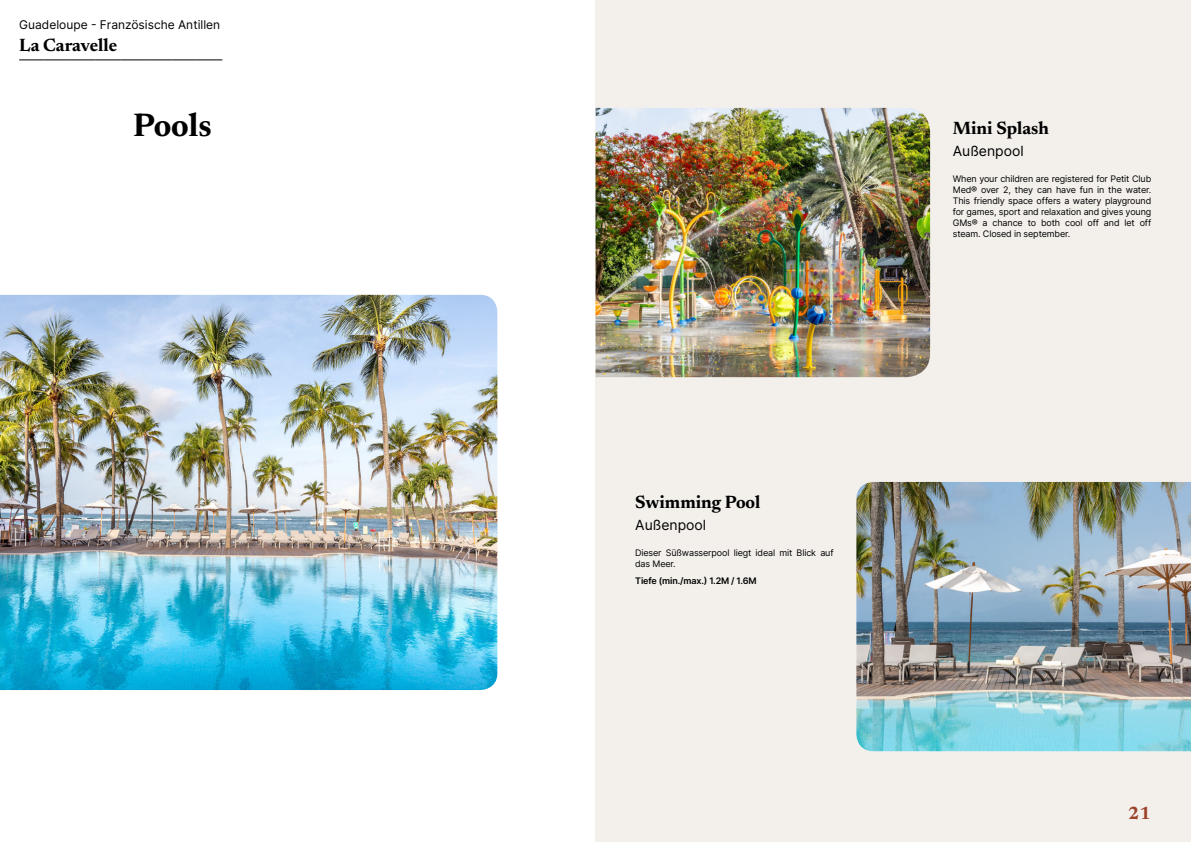
<style>
.page{position:relative;width:1191px;height:842px;background:#fff}
.page>*{position:absolute;margin:0;border:0;box-sizing:border-box;transform-origin:0 0}
.t1{font:700 33px "Newsreader 24 pt";color:#000}
.t2{font:700 18px "Newsreader 24 pt";color:#000}
.t3{font:700 18px "Newsreader 24 pt";color:#9d432c}
.t4{font:14px "Inter";color:#000}
.t5{font:12px "Inter";color:#000}
.t6{font:9px/11px "Inter";letter-spacing:-.015em;color:#000;text-align:justify}
.t7{font:600 9px "Inter";letter-spacing:-.015em;color:#000}
</style>
<div class="page">
<div style="left:595px;top:0;width:596px;height:842px;background:#f3f0ec"></div>
<img style="left:0;top:295px;width:497px;height:395px">
<img style="left:595px;top:108px;width:335px;height:269px">
<img style="left:856px;top:482px;width:335px;height:269px">
<svg style="left:20px;top:60px;width:202px;height:1px"></svg>
<h3 class="t5" style="left:19px;top:15px;width:202px">Guadeloupe - Französische Antillen</h3>
<h2 class="t2" style="left:19px;top:32px;width:100px">La Caravelle</h2>
<h1 class="t1" style="left:133px;top:101px;width:80px">Pools</h1>
<h2 class="t2" style="left:635px;top:489px;width:127px">Swimming Pool</h2>
<h3 class="t4" style="left:635px;top:515px;width:73px">Außenpool</h3>
<p class="t6" style="left:635px;top:547px;width:200px">Dieser Süßwasserpool liegt ideal mit Blick auf das Meer.</p>
<p class="t7" style="left:635px;top:575px;width:123px">Tiefe (min./max.) 1.2M / 1.6M</p>
<h2 class="t2" style="left:952px;top:115px;width:98px">Mini Splash</h2>
<h3 class="t4" style="left:952px;top:141px;width:73px">Außenpool</h3>
<p class="t6" style="left:952px;top:173px;width:200px">When your children are registered for Petit Club Med® over 2, they can have fun in the water.<br>This friendly space offers a watery playground for games, sport and relaxation and gives young GMs® a chance to both cool off and let off steam. Closed in september.</p>
<h2 class="t3" style="left:1128px;top:800px;width:24px">21</h2>
</div>
